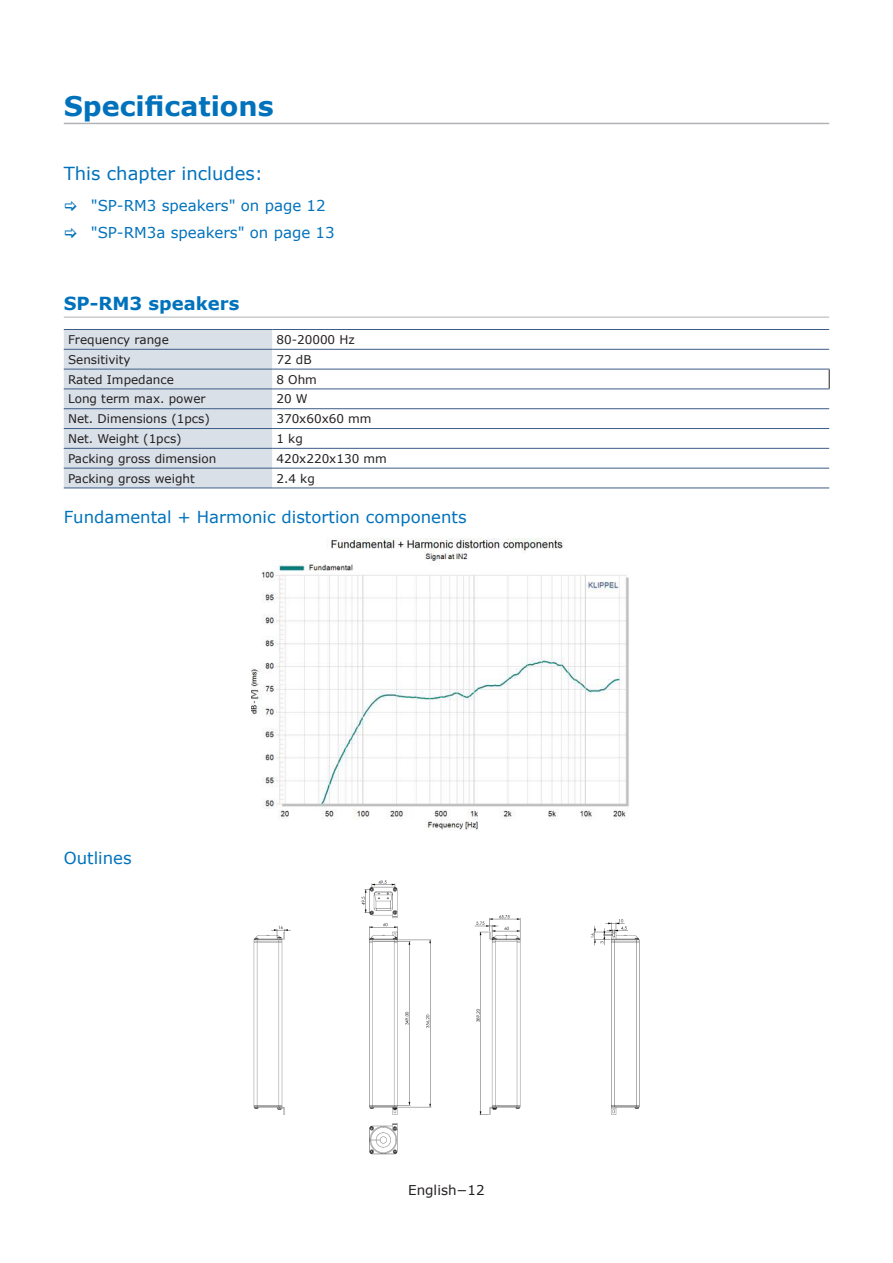
<style>
.page{position:relative;width:893px;height:1263px;background:#fff}
.page>*{position:absolute;margin:0;border:0;box-sizing:border-box;transform-origin:0 0}
.Head_1__top{font:700 27px "Verdana";color:#0072bc}
.Chapter_Includes{font:18px "Verdana";color:#0072bc}
.Head_3__line{font:700 18px "Verdana";color:#0072bc}
.Head_4{font:16.5px "Verdana";color:#0072bc}
.t1{font:15px "Verdana";color:#0072bc}
.t2{font:13.5px "Verdana";color:#231f20}
._8pt_table_text__no{font:12px "Verdana";color:#231f20}
</style>
<div class="page">
<hr style="left:64px;top:123px;width:765px;height:1px;background:#b2b3b7">
<hr style="left:64px;top:317px;width:765px;height:1px;background:#b2b3b7">
<div style="left:64px;top:330px;width:208px;height:158px;background:#d9e0e8"></div>
<svg style="left:829px;top:370px;width:1px;height:18px"></svg>
<hr style="left:64px;top:329px;width:208px;height:1px;background:#3d5d87">
<hr style="left:64px;top:349px;width:208px;height:1px;background:#3d5d87">
<hr style="left:64px;top:369px;width:208px;height:1px;background:#3d5d87">
<hr style="left:64px;top:388px;width:208px;height:1px;background:#3d5d87">
<hr style="left:64px;top:408px;width:208px;height:1px;background:#3d5d87">
<hr style="left:64px;top:428px;width:208px;height:1px;background:#3d5d87">
<hr style="left:64px;top:448px;width:208px;height:1px;background:#3d5d87">
<hr style="left:64px;top:468px;width:208px;height:1px;background:#3d5d87">
<hr style="left:64px;top:488px;width:208px;height:1px;background:#3d5d87">
<hr style="left:272px;top:329px;width:557px;height:1px;background:#3d5d87">
<hr style="left:272px;top:349px;width:557px;height:1px;background:#3d5d87">
<hr style="left:272px;top:369px;width:558px;height:1px;background:#3d5d87">
<hr style="left:272px;top:388px;width:558px;height:1px;background:#3d5d87">
<hr style="left:272px;top:408px;width:557px;height:1px;background:#3d5d87">
<hr style="left:272px;top:428px;width:557px;height:1px;background:#3d5d87">
<hr style="left:272px;top:448px;width:557px;height:1px;background:#3d5d87">
<hr style="left:272px;top:468px;width:557px;height:1px;background:#3d5d87">
<hr style="left:272px;top:488px;width:557px;height:1px;background:#3d5d87">
<img style="left:251px;top:539px;width:378px;height:292px">
<img style="left:253px;top:880px;width:387px;height:275px">
<p class="Head_1__top" style="left:64px;top:87px;width:211px">Specifications</p>
<p class="Chapter_Includes" style="left:64px;top:162px;width:201px">This chapter includes:</p>
<p class="t1" style="left:91px;top:195px;width:236px">"SP-RM3 speakers" on page 12</p>
<p class="t1" style="left:91px;top:222px;width:245px">"SP-RM3a speakers" on page 13</p>
<p class="Head_3__line" style="left:64px;top:291px;width:177px">SP-RM3 speakers</p>
<p class="_8pt_table_text__no" style="left:68px;top:331px;width:102px">Frequency range</p>
<p class="_8pt_table_text__no" style="left:276px;top:331px;width:80px">80-20000 Hz</p>
<p class="_8pt_table_text__no" style="left:68px;top:351px;width:64px">Sensitivity</p>
<p class="_8pt_table_text__no" style="left:276px;top:351px;width:37px">72 dB</p>
<p class="_8pt_table_text__no" style="left:68px;top:371px;width:107px">Rated Impedance</p>
<p class="_8pt_table_text__no" style="left:276px;top:371px;width:42px">8 Ohm</p>
<p class="_8pt_table_text__no" style="left:68px;top:391px;width:139px">Long term max. power</p>
<p class="_8pt_table_text__no" style="left:276px;top:391px;width:33px">20 W</p>
<p class="_8pt_table_text__no" style="left:68px;top:411px;width:143px">Net. Dimensions (1pcs)</p>
<p class="_8pt_table_text__no" style="left:276px;top:411px;width:97px">370x60x60 mm</p>
<p class="_8pt_table_text__no" style="left:68px;top:430px;width:115px">Net. Weight (1pcs)</p>
<p class="_8pt_table_text__no" style="left:276px;top:430px;width:28px">1 kg</p>
<p class="_8pt_table_text__no" style="left:68px;top:450px;width:150px">Packing gross dimension</p>
<p class="_8pt_table_text__no" style="left:276px;top:450px;width:112px">420x220x130 mm</p>
<p class="_8pt_table_text__no" style="left:68px;top:470px;width:128px">Packing gross weight</p>
<p class="_8pt_table_text__no" style="left:276px;top:470px;width:40px">2.4 kg</p>
<p class="Head_4" style="left:64px;top:506px;width:404px">Fundamental + Harmonic distortion components</p>
<p class="Head_4" style="left:64px;top:847px;width:69px">Outlines</p>
<p class="t2" style="left:408px;top:1180px;width:78px">English−12</p>
</div>
